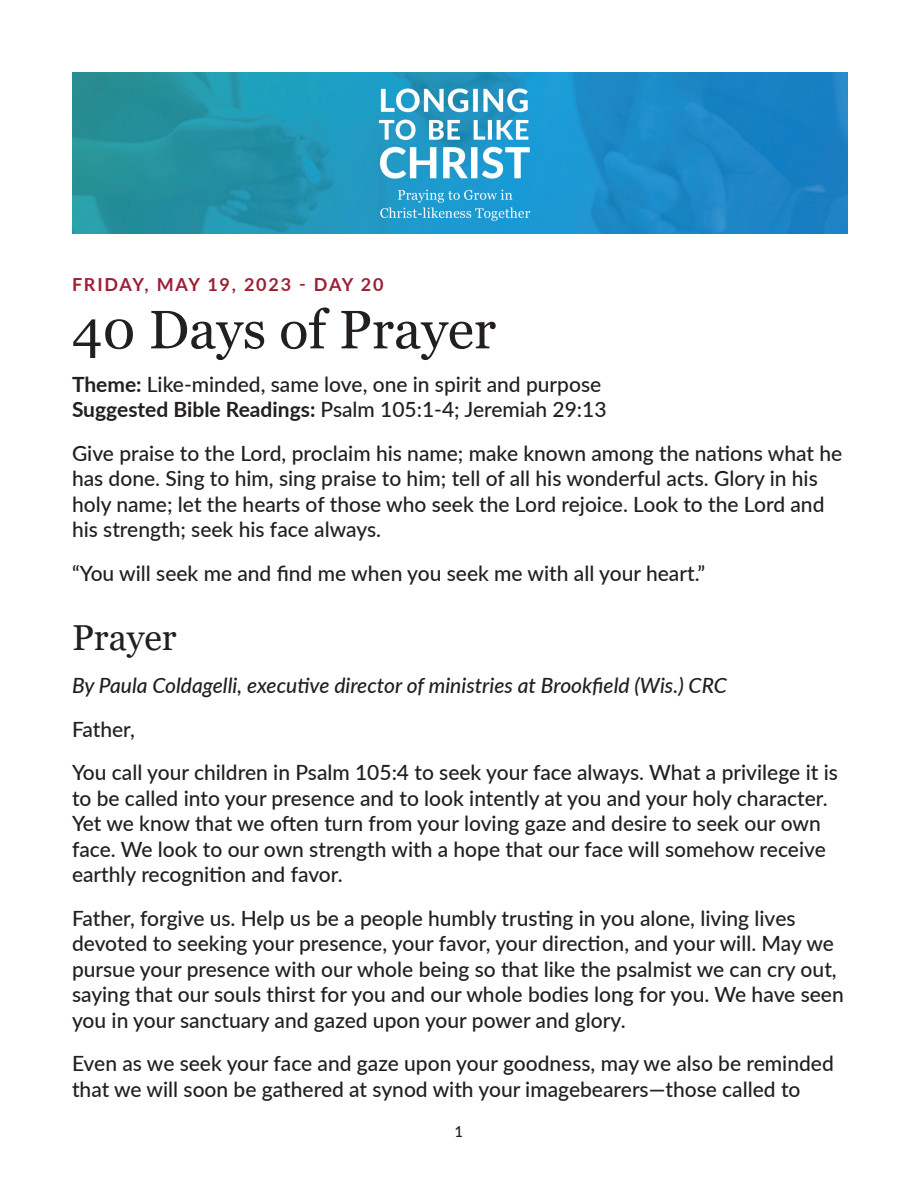
<style>
.page{position:relative;width:918px;height:1188px;background:#fff}
.page>*{position:absolute;margin:0;border:0;box-sizing:border-box;transform-origin:0 0}
.t1{font:54px "Georgia";color:#231f20}
.t2{font:36px "Georgia";color:#231f20}
.t3{font:500 21px/25.5px "Lato";color:#231f20}
.t4{font:italic 500 21px "Lato";color:#231f20}
.t5{font:700 18px "Lato";letter-spacing:.1em;color:#9c2035}
.t6{font:500 15px "Lato";color:#231f20}
.s1{font-weight:700}
</style>
<div class="page">
<img style="left:72px;top:72px;width:775px;height:162px">
<p class="t5" style="left:72px;top:272px;width:313px">FRIDAY, MAY 19, 2023 - DAY 20</p>
<h1 class="t1" style="left:72px;top:297px;width:426px">40 Days of Prayer</h1>
<p class="t3" style="left:72px;top:371px;width:536px"><span class="s1">Theme:</span> Like-minded, same love, one in spirit and purpose<br><span class="s1">Suggested Bible Readings:</span> Psalm 105:1-4; Jeremiah 29:13</p>
<p class="t3" style="left:72px;top:440px;width:772px">Give praise to the Lord, proclaim his name; make known among the nations what he has done. Sing to him, sing praise to him; tell of all his wonderful acts. Glory in his holy name; let the hearts of those who seek the Lord rejoice. Look to the Lord and his strength; seek his face always.</p>
<p class="t3" style="left:72px;top:560px;width:635px">“You will seek me and find me when you seek me with all your heart.”</p>
<h2 class="t2" style="left:72px;top:616px;width:106px">Prayer</h2>
<p class="t4" style="left:72px;top:671px;width:657px">By Paula Coldagelli, executive director of ministries at Brookfield (Wis.) CRC</p>
<p class="t3" style="left:72px;top:707px;width:767px;line-height:43.5px">Father,<br>You call your children in Psalm 105:4 to seek your face always. What a privilege it is</p>
<p class="t3" style="left:72px;top:785px;width:757px">to be called into your presence and to look intently at you and your holy character.<br>Yet we know that we often turn from your loving gaze and desire to seek our own face. We look to our own strength with a hope that our face will somehow receive earthly recognition and favor.</p>
<p class="t3" style="left:72px;top:905px;width:773px">Father, forgive us. Help us be a people humbly trusting in you alone, living lives devoted to seeking your presence, your favor, your direction, and your will. May we pursue your presence with our whole being so that like the psalmist we can cry out, saying that our souls thirst for you and our whole bodies long for you. We have seen you in your sanctuary and gazed upon your power and glory.</p>
<p class="t3" style="left:72px;top:1050px;width:763px">Even as we seek your face and gaze upon your goodness, may we also be reminded that we will soon be gathered at synod with your imagebearers—those called to</p>
<p class="t6" style="left:455px;top:1121px;width:10px">1</p>
</div>
